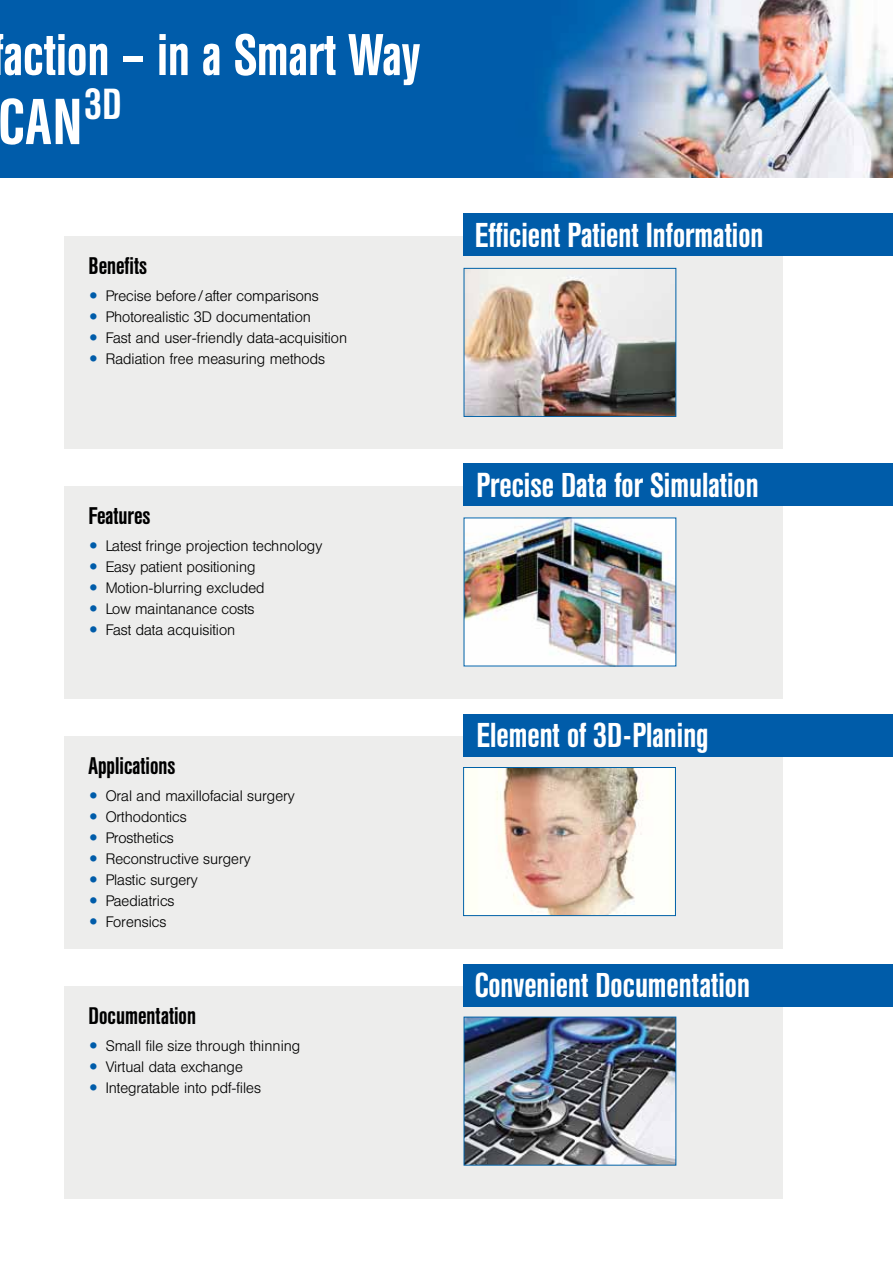
<style>
.page{position:relative;width:893px;height:1263px;background:#fff}
.page>*{position:absolute;margin:0;border:0;box-sizing:border-box;transform-origin:0 0}
.t1{font:500 64.5px "Helvetica Con BQ";color:#fff}
.t2{font:500 58.5px "Helvetica Con BQ";color:#fff}
.t3{font:500 34.5px "Helvetica Con BQ";color:#fff}
.t4{font:500 24px "Helvetica Con BQ";color:#000}
.t5{font:300 15px "Helvetica BQ";color:#000}
.s1{font-family:"Thonburi";font-weight:400;color:#005ca9}
</style>
<div class="page">
<div style="left:64px;top:236px;width:718px;height:213px;background:#ededec"></div>
<div style="left:64px;top:986px;width:718px;height:213px;background:#ededec"></div>
<div style="left:64px;top:486px;width:718px;height:213px;background:#ededec"></div>
<div style="left:64px;top:736px;width:718px;height:213px;background:#ededec"></div>
<div style="left:464px;top:214px;width:429px;height:42px;background:#005ca9"></div>
<div style="left:464px;top:964px;width:429px;height:43px;background:#005ca9"></div>
<div style="left:464px;top:464px;width:429px;height:42px;background:#005ca9"></div>
<div style="left:464px;top:714px;width:429px;height:42px;background:#005ca9"></div>
<img style="left:0;top:0;width:893px;height:177px">
<img style="left:466px;top:276px;width:208px;height:139px">
<div style="left:464px;top:268px;width:212px;height:149px;border:1px solid #0061a7"></div>
<img style="left:466px;top:519px;width:208px;height:145px">
<img style="left:465px;top:769px;width:209px;height:145px">
<div style="left:463px;top:767px;width:213px;height:149px;border:1px solid #0061a7"></div>
<img style="left:466px;top:1019px;width:208px;height:144px">
<div style="left:464px;top:1017px;width:212px;height:148px;border:1px solid #0061a7"></div>
<h2 class="t2" style="left:4px;top:23px;width:418px">action – in a Smart Way</h2>
<h1 class="t1" style="left:-2px;top:87px;width:125px">CAN<sup>3D</sup></h1>
<h3 class="t4" style="left:89px;top:253px;width:60px">Benefits</h3>
<p class="t5" style="left:89px;top:287px;width:232px"><span class="s1">•</span> Precise before/after comparisons</p>
<p class="t5" style="left:89px;top:308px;width:224px"><span class="s1">•</span> Photorealistic 3D documentation</p>
<p class="t5" style="left:89px;top:329px;width:260px"><span class="s1">•</span> Fast and user-friendly data-acquisition</p>
<p class="t5" style="left:89px;top:350px;width:238px"><span class="s1">•</span> Radiation free measuring methods</p>
<h3 class="t4" style="left:89px;top:503px;width:63px">Features</h3>
<p class="t5" style="left:89px;top:537px;width:235px"><span class="s1">•</span> Latest fringe projection technology</p>
<p class="t5" style="left:89px;top:558px;width:168px"><span class="s1">•</span> Easy patient positioning</p>
<p class="t5" style="left:89px;top:579px;width:178px"><span class="s1">•</span> Motion-blurring excluded</p>
<p class="t5" style="left:89px;top:600px;width:167px"><span class="s1">•</span> Low maintanance costs</p>
<p class="t5" style="left:89px;top:621px;width:148px"><span class="s1">•</span> Fast data acquisition</p>
<h3 class="t4" style="left:89px;top:753px;width:88px">Applications</h3>
<p class="t5" style="left:89px;top:787px;width:208px"><span class="s1">•</span> Oral and maxillofacial surgery</p>
<p class="t5" style="left:89px;top:808px;width:99px"><span class="s1">•</span> Orthodontics</p>
<p class="t5" style="left:89px;top:829px;width:87px"><span class="s1">•</span> Prosthetics</p>
<p class="t5" style="left:89px;top:850px;width:164px"><span class="s1">•</span> Reconstructive surgery</p>
<p class="t5" style="left:89px;top:871px;width:111px"><span class="s1">•</span> Plastic surgery</p>
<p class="t5" style="left:89px;top:892px;width:87px"><span class="s1">•</span> Paediatrics</p>
<p class="t5" style="left:89px;top:913px;width:79px"><span class="s1">•</span> Forensics</p>
<h3 class="t4" style="left:89px;top:1003px;width:109px">Documentation</h3>
<p class="t5" style="left:89px;top:1037px;width:213px"><span class="s1">•</span> Small file size through thinning</p>
<p class="t5" style="left:89px;top:1058px;width:156px"><span class="s1">•</span> Virtual data exchange</p>
<p class="t5" style="left:89px;top:1079px;width:174px"><span class="s1">•</span> Integratable into pdf-files</p>
<h3 class="t3" style="left:475px;top:216px;width:290px">Efficient Patient Information</h3>
<h3 class="t3" style="left:476px;top:466px;width:284px">Precise Data for Simulation</h3>
<h3 class="t3" style="left:476px;top:717px;width:234px">Element of 3D-Planing</h3>
<h3 class="t3" style="left:475px;top:967px;width:277px">Convenient Documentation</h3>
</div>
